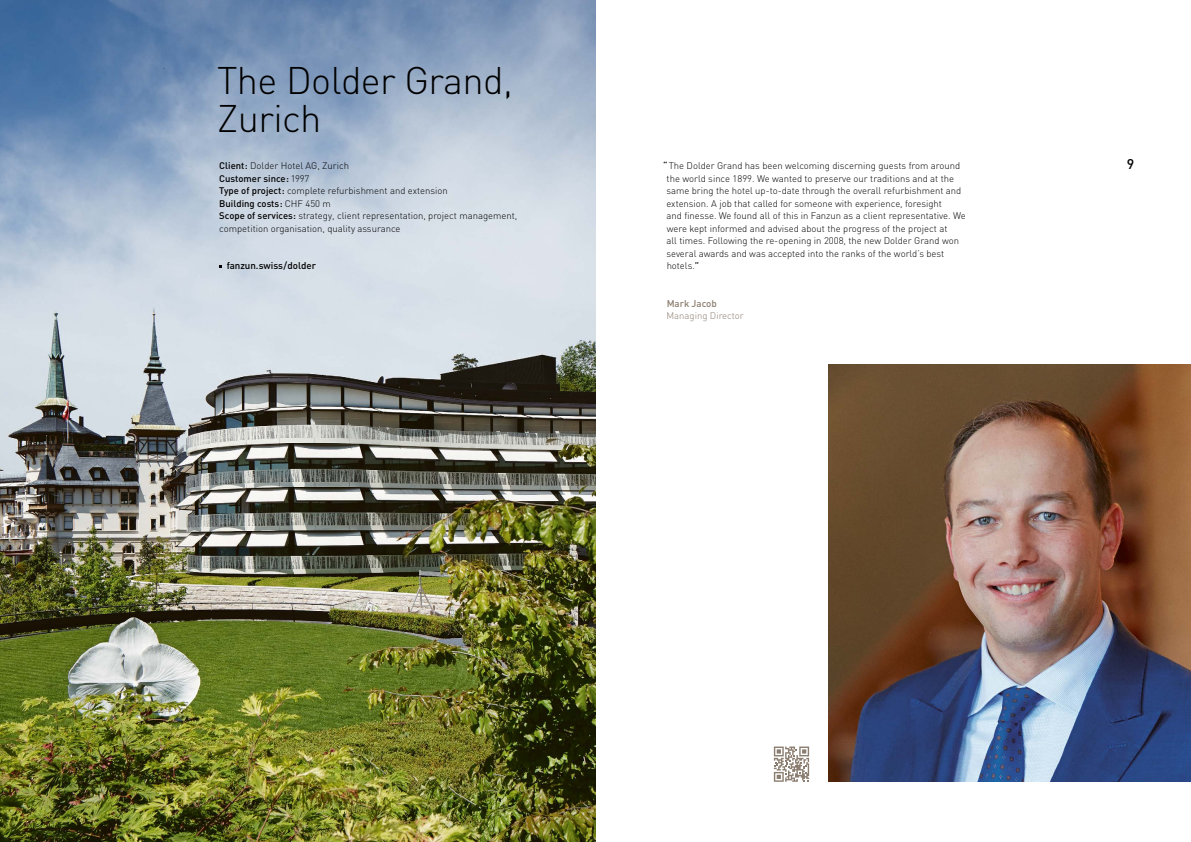
<style>
.page{position:relative;width:1191px;height:842px;background:#fff}
.page>*{position:absolute;margin:0;border:0;box-sizing:border-box;transform-origin:0 0}
.t1{font:300 38px/37.5px "DIN";letter-spacing:-.015em;color:#000}
.t2{font:500 14px "DIN";color:#000}
.t3{font:500 9.8px "DIN";color:#000}
.t4{font:500 9.8px "DIN";color:#8b7e70}
.t5{font:300 9.5px/12.5px "DIN";color:#000}
.t6{font:300 9.5px "DIN";color:#8b7e70}
.s1{font-weight:500}
</style>
<div class="page">
<img style="left:0;top:0;width:595px;height:842px">
<img style="left:829px;top:364px;width:362px;height:418px">
<svg style="left:774px;top:746px;width:35px;height:36px"></svg>
<h1 class="t1" style="left:217px;top:61px;width:297px">The Dolder Grand,<br>Zurich</h1>
<p class="t5" style="left:219px;top:159px;width:299px"><span class="s1">Client:</span> Dolder Hotel AG, Zurich<br><span class="s1">Customer since:</span> 1997<br><span class="s1">Type of project:</span> complete refurbishment and extension<br><span class="s1">Building costs:</span> CHF 450 m<br><span class="s1">Scope of services:</span> strategy, client representation, project management, competition organisation, quality assurance</p>
<p class="t5" style="left:666px;top:159px;width:301px;text-indent:-3px"><span class="s1">“</span> The Dolder Grand has been welcoming discerning guests from around the world since 1899. We wanted to preserve our traditions and at the same bring the hotel up-to-date through the overall refurbishment and extension. A job that called for someone with experience, foresight<br>and finesse. We found all of this in Fanzun as a client representative. We were kept informed and advised about the progress of the project at<br>all times. Following the re-opening in 2008, the new Dolder Grand won several awards and was accepted into the ranks of the world’s best hotels.<span class="s1">”</span></p>
<p class="t4" style="left:666px;top:297px;width:52px">Mark Jacob</p>
<p class="t6" style="left:666px;top:310px;width:79px">Managing Director</p>
<p class="t3" style="left:227px;top:259px;width:91px">fanzun.swiss/dolder</p>
<h2 class="t2" style="left:1126px;top:155px;width:9px">9</h2>
</div>
